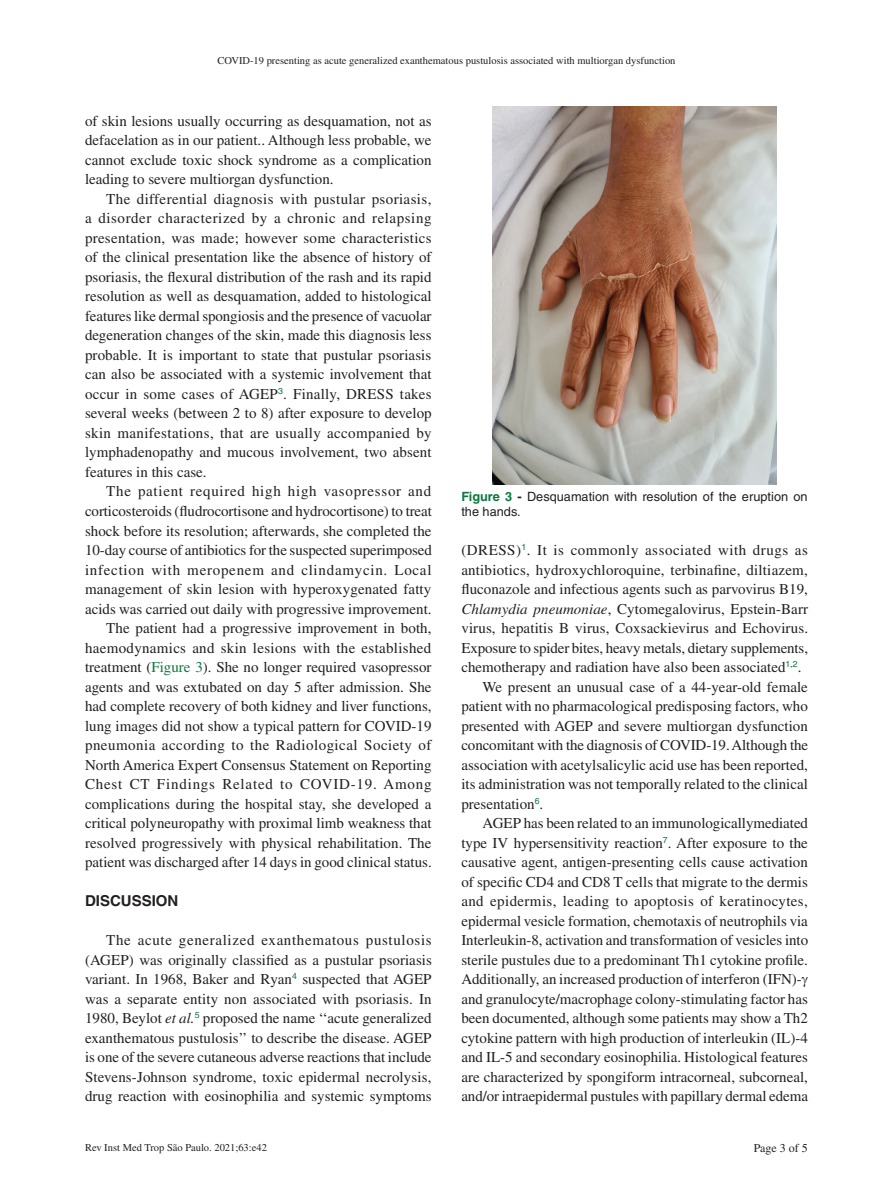
<style>
.page{position:relative;width:893px;height:1191px;background:#fff}
.page>*{position:absolute;margin:0;border:0;box-sizing:border-box;transform-origin:0 0}
.t1{font:15px/19.5px "Times LT Std";color:#231f20;text-align:justify}
.t2{font:15px "Times LT Std";letter-spacing:.025em;color:#231f20}
.t3{font:15px "Times LT Std";letter-spacing:.035em;color:#231f20}
.t4{font:700 15px "Helvetica LT Std";color:#231f20}
.t5{font:12.75px/15px "Helvetica LT Std";color:#231f20}
.t6{font:12px "Times LT Std";color:#231f20}
.t7{font:10.5px "Times LT Std";color:#231f20}
.s1{color:#0d793d}
.s2{font-style:italic}
.s3{font-weight:700;color:#0d793d}
.s4{font-weight:700}
</style>
<div class="page">
<img style="left:493px;top:106px;width:283px;height:378px">
<p class="t7" style="left:217px;top:55px;width:460px">COVID-19 presenting as acute generalized exanthematous pustulosis associated with multiorgan dysfunction</p>
<p class="t1" style="left:85px;top:111px;width:348px">of skin lesions usually occurring as desquamation, not as defacelation as in our patient.. Although less probable, we cannot exclude toxic shock syndrome as a complication leading to severe multiorgan dysfunction.</p>
<p class="t1" style="left:85px;top:189px;width:348px;text-indent:21px">The differential diagnosis with pustular psoriasis, a disorder characterized by a chronic and relapsing presentation, was made; however some characteristics of the clinical presentation like the absence of history of psoriasis, the flexural distribution of the rash and its rapid resolution as well as desquamation, added to histological features like dermal spongiosis and the presence of vacuolar degeneration changes of the skin, made this diagnosis less probable. It is important to state that pustular psoriasis can also be associated with a systemic involvement that occur in some cases of AGEP<sup>3</sup>. Finally, DRESS takes several weeks (between 2 to 8) after exposure to develop skin manifestations, that are usually accompanied by lymphadenopathy and mucous involvement, two absent features in this case.</p>
<p class="t1" style="left:85px;top:481px;width:348px;text-align:right">The patient required high high vasopressor and corticosteroids (fludrocortisone and hydrocortisone) to treat shock before its resolution; afterwards, she completed the 10-day course of antibiotics for the suspected superimposed infection with meropenem and clindamycin. Local management of skin lesion with hyperoxygenated fatty acids was carried out daily with progressive improvement.<br>The patient had a progressive improvement in both, haemodynamics and skin lesions with the established treatment (<span class="s1">Figure 3</span>). She no longer required vasopressor agents and was extubated on day 5 after admission. She had complete recovery of both kidney and liver functions, lung images did not show a typical pattern for COVID-19 pneumonia according to the Radiological Society of North America Expert Consensus Statement on Reporting Chest CT Findings Related to COVID-19. Among complications during the hospital stay, she developed a critical polyneuropathy with proximal limb weakness that resolved progressively with physical rehabilitation. The patient was discharged after 14 days in good clinical status.</p>
<p class="t4" style="left:85px;top:891px;width:95px">DISCUSSION</p>
<p class="t1" style="left:85px;top:930px;width:348px;text-indent:21px">The acute generalized exanthematous pustulosis (AGEP) was originally classified as a pustular psoriasis variant. In 1968, Baker and Ryan<sup>4</sup> suspected that AGEP was a separate entity non associated with psoriasis. In 1980, Beylot <span class="s2">et al.</span><sup>5</sup> proposed the name ‘‘acute generalized exanthematous pustulosis’’ to describe the disease. AGEP is one of the severe cutaneous adverse reactions that include Stevens-Johnson syndrome, toxic epidermal necrolysis, drug reaction with eosinophilia and systemic symptoms</p>
<p class="t7" style="left:85px;top:1142px;width:183px">Rev Inst Med Trop São Paulo. 2021;63:e42</p>
<p class="t5" style="left:461px;top:489px;width:348px"><span class="s3">Figure 3</span> <span class="s4">-</span> Desquamation with resolution of the eruption on the hands.</p>
<p class="t3" style="left:461px;top:541px;width:348px">(DRESS)<sup>1</sup>. It is commonly associated with drugs as</p>
<p class="t1" style="left:461px;top:559px;width:348px">antibiotics, hydroxychloroquine, terbinafine, diltiazem,</p>
<p class="t1" style="left:461px;top:579px;width:348px">fluconazole and infectious agents such as parvovirus B19,</p>
<p class="t1" style="left:461px;top:598px;width:348px"><span class="s2">Chlamydia pneumoniae</span>, Cytomegalovirus, Epstein-Barr</p>
<p class="t1" style="left:461px;top:618px;width:348px">virus, hepatitis B virus, Coxsackievirus and Echovirus.</p>
<p class="t1" style="left:461px;top:637px;width:348px">Exposure to spider bites, heavy metals, dietary supplements,</p>
<p class="t1" style="left:461px;top:657px;width:342px">chemotherapy and radiation have also been associated<sup>1</sup><sup>,</sup><sup>2</sup>.</p>
<p class="t1" style="left:483px;top:676px;width:327px">We present an unusual case of a 44-year-old female</p>
<p class="t1" style="left:461px;top:696px;width:348px">patient with no pharmacological predisposing factors, who</p>
<p class="t1" style="left:461px;top:715px;width:348px">presented with AGEP and severe multiorgan dysfunction</p>
<p class="t1" style="left:461px;top:735px;width:348px">concomitant with the diagnosis of COVID-19. Although the</p>
<p class="t1" style="left:461px;top:754px;width:348px">association with acetylsalicylic acid use has been reported,</p>
<p class="t1" style="left:461px;top:774px;width:348px">its administration was not temporally related to the clinical</p>
<p class="t1" style="left:461px;top:793px;width:83px">presentation<sup>6</sup>.</p>
<p class="t1" style="left:483px;top:813px;width:327px">AGEP has been related to an immunologicallymediated</p>
<p class="t1" style="left:461px;top:832px;width:348px">type IV hypersensitivity reaction<sup>7</sup>. After exposure to the</p>
<p class="t1" style="left:461px;top:852px;width:348px">causative agent, antigen-presenting cells cause activation</p>
<p class="t1" style="left:461px;top:871px;width:348px">of specific CD4 and CD8 T cells that migrate to the dermis</p>
<p class="t2" style="left:461px;top:892px;width:348px">and epidermis, leading to apoptosis of keratinocytes,</p>
<p class="t1" style="left:461px;top:910px;width:348px">epidermal vesicle formation, chemotaxis of neutrophils via</p>
<p class="t1" style="left:461px;top:930px;width:348px">Interleukin-8, activation and transformation of vesicles into</p>
<p class="t1" style="left:461px;top:949px;width:348px">sterile pustules due to a predominant Th1 cytokine profile.</p>
<p class="t1" style="left:461px;top:969px;width:342px">Additionally, an increased production of interferon (IFN)-</p>
<p class="t1" style="left:461px;top:988px;width:348px">and granulocyte/macrophage colony-stimulating factor has</p>
<p class="t1" style="left:461px;top:1008px;width:348px">been documented, although some patients may show a Th2</p>
<p class="t1" style="left:461px;top:1027px;width:348px">cytokine pattern with high production of interleukin (IL)-4</p>
<p class="t1" style="left:461px;top:1047px;width:348px">and IL-5 and secondary eosinophilia. Histological features</p>
<p class="t1" style="left:461px;top:1066px;width:348px">are characterized by spongiform intracorneal, subcorneal,</p>
<p class="t1" style="left:461px;top:1086px;width:348px">and/or intraepidermal pustules with papillary dermal edema</p>
<p class="t6" style="left:754px;top:1141px;width:56px">Page 3 of 5</p>
</div>
